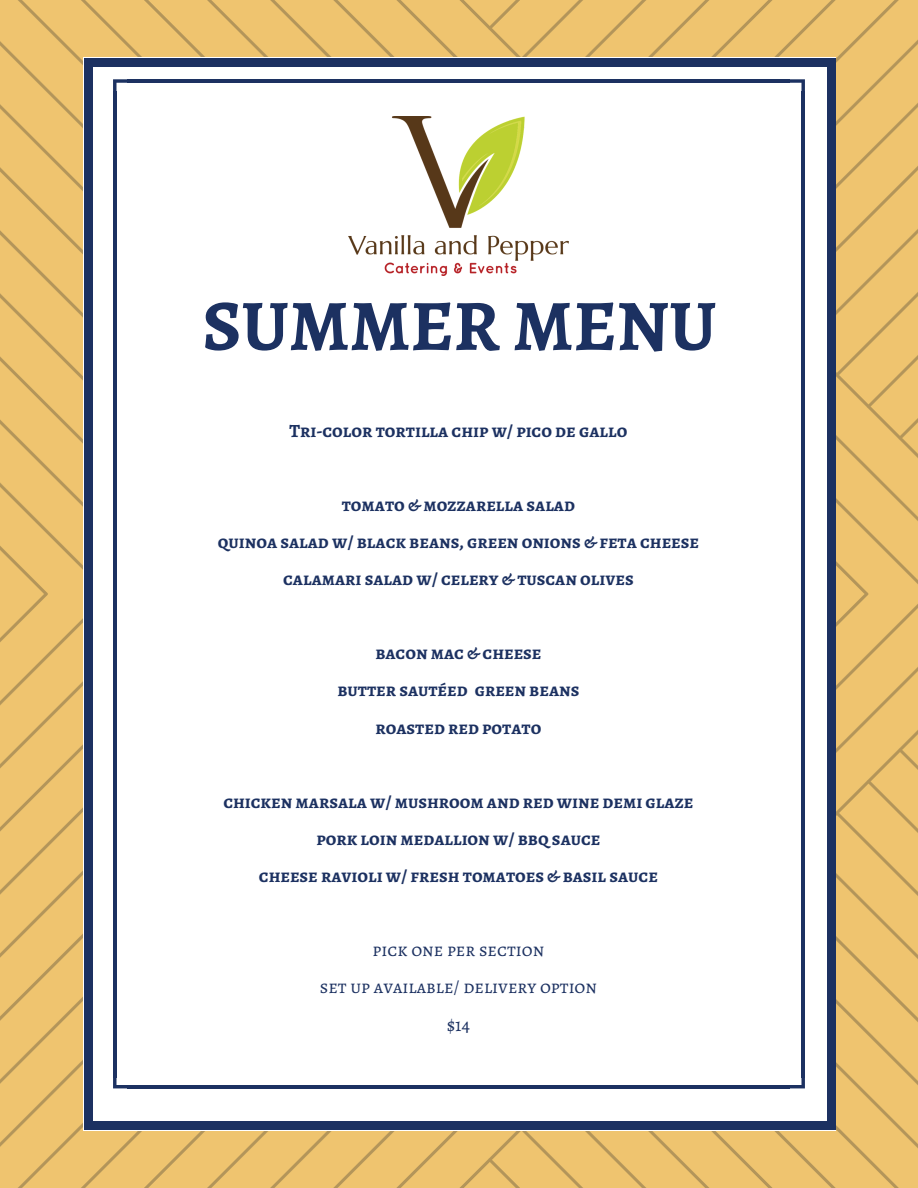
<style>
.page{position:relative;width:918px;height:1188px;background:#fff}
.page>*{position:absolute;margin:0;border:0;box-sizing:border-box;transform-origin:0 0}
.t1{font:700 72.3px "Alegreya SC";color:#1c3161}
.t2{font:700 18.75px/37.2px "Alegreya SC";color:#1c3161;text-align:center}
.t3{font:18.75px/37.2px "Alegreya SC";color:#1c3161;text-align:center}
</style>
<div class="page">
<img style="left:0;top:0;width:918px;height:1188px">
<div style="left:83px;top:57px;width:753px;height:1074px;background:#fff"></div>
<div style="left:827px;top:1122px;width:8px;height:8px;background:#1c3161"></div>
<div style="left:84px;top:66px;width:8px;height:1056px;background:#1c3161"></div>
<div style="left:84px;top:1122px;width:8px;height:8px;background:#1c3161"></div>
<div style="left:827px;top:66px;width:8px;height:1056px;background:#1c3161"></div>
<div style="left:91px;top:1122px;width:737px;height:8px;background:#1c3161"></div>
<div style="left:827px;top:58px;width:8px;height:8px;background:#1c3161"></div>
<div style="left:84px;top:58px;width:8px;height:8px;background:#1c3161"></div>
<div style="left:91px;top:58px;width:737px;height:8px;background:#1c3161"></div>
<svg style="left:113px;top:79px;width:14px;height:12px"></svg>
<hr style="left:113px;top:91px;width:4px;height:986px;background:#1c3161">
<svg style="left:113px;top:1077px;width:14px;height:11px"></svg>
<hr style="left:127px;top:1085px;width:663px;height:3px;background:#1c3161">
<svg style="left:790px;top:1077px;width:15px;height:11px"></svg>
<hr style="left:801px;top:91px;width:4px;height:986px;background:#1c3161">
<hr style="left:127px;top:79px;width:663px;height:4px;background:#1c3161">
<svg style="left:790px;top:79px;width:15px;height:12px"></svg>
<img style="left:349px;top:117px;width:219px;height:159px">
<h1 class="t1" style="left:203px;top:276px;width:516px">SUMMER MENU</h1>
<p class="t2" style="left:290px;top:412px;width:339px">Tri-color tortilla chip w/ pico de gallo</p>
<p class="t2" style="left:218px;top:486px;width:483px">tomato &amp; mozzarella salad<br>quinoa salad w/ black beans, green onions &amp; feta cheese calamari salad w/ celery &amp; tuscan olives</p>
<p class="t2" style="left:337px;top:634px;width:244px">bacon mac &amp; cheese<br>butter sautéed green beans roasted red potato</p>
<p class="t2" style="left:223px;top:783px;width:472px">chicken marsala w/ mushroom and red wine demi glaze pork loin medallion w/ bbq sauce<br>cheese ravioli w/ fresh tomatoes &amp; basil sauce</p>
<p class="t3" style="left:320px;top:931px;width:279px">pick one per section<br>set up available/ delivery option $14</p>
</div>
